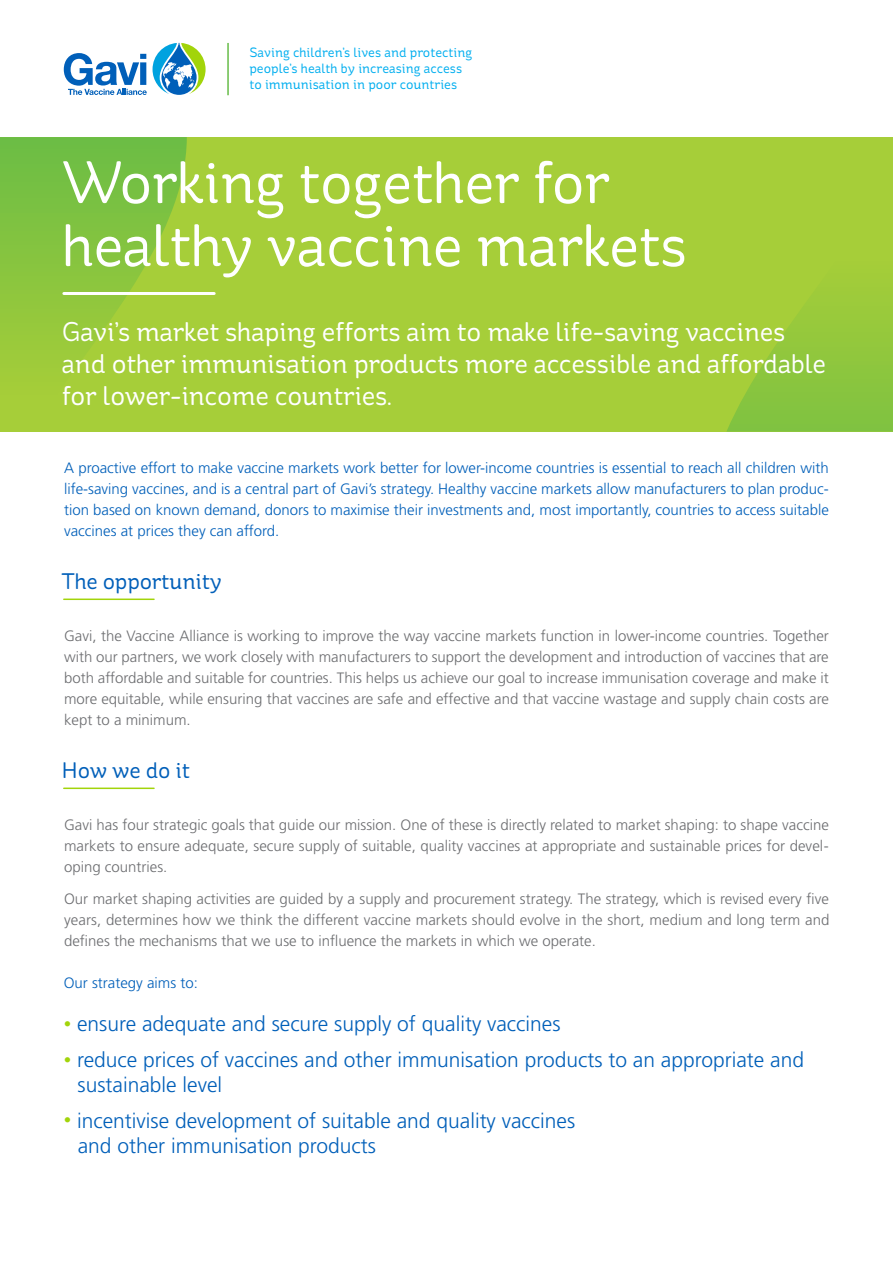
<style>
.page{position:relative;width:893px;height:1263px;background:#fff}
.page>*{position:absolute;margin:0;border:0;box-sizing:border-box;transform-origin:0 0}
.t1{font:60px/63px "St Ryde";letter-spacing:-.01em;color:#fff}
.t2{font:27px/32.4px "St Ryde";letter-spacing:-.01em;color:#fff}
.t3{font:22.5px "St Ryde";letter-spacing:-.01em;color:#005fb9}
.t4{font:300 21px "Frutiger LT Std";color:#005fb9}
.t5{font:300 15px/21px "Frutiger LT Std";color:#6c6d70;text-align:justify}
.t6{font:300 15px/21px "Frutiger LT Std";color:#005fb9;text-align:justify}
.t7{font:13.5px "St Ryde";color:#00aeef}
.s1{font-weight:700;font-size:15px;color:#a2d40a}
</style>
<div class="page">
<hr style="left:227px;top:43px;width:2px;height:52px;background:#67bc48">
<svg style="left:64px;top:53px;width:83px;height:42px"></svg>
<svg style="left:153px;top:43px;width:53px;height:52px"></svg>
<div style="left:0;top:137px;width:893px;height:295px;background:#a6ce39"></div>
<svg style="left:0;top:137px;width:187px;height:213px"></svg>
<svg style="left:727px;top:306px;width:166px;height:126px"></svg>
<hr style="left:64px;top:292px;width:150px;height:3px;background:#fff">
<hr style="left:64px;top:598px;width:90px;height:2px;background:#a2d40a">
<hr style="left:64px;top:787px;width:90px;height:2px;background:#a2d40a">
<p class="t7" style="left:249px;top:44px;width:224px">Saving children’s lives and protecting</p>
<p class="t7" style="left:249px;top:60px;width:214px">people’s health by increasing access</p>
<p class="t7" style="left:249px;top:76px;width:209px">to immunisation in poor countries</p>
<p class="t1" style="left:62px;top:151px;width:627px">Working together for healthy vaccine markets</p>
<p class="t2" style="left:62px;top:315px;width:766px">Gavi’s market shaping efforts aim to make life-saving vaccines and other immunisation products more accessible and affordable for lower-income countries.</p>
<p class="t6" style="left:64px;top:458px;width:766px">A proactive effort to make vaccine markets work better for lower-income countries is essential to reach all children with life-saving vaccines, and is a central part of Gavi’s strategy. Healthy vaccine markets allow manufacturers to plan produc&shy;tion based on known demand, donors to maximise their investments and, most importantly, countries to access suitable vaccines at prices they can afford.</p>
<p class="t3" style="left:61px;top:568px;width:162px">The opportunity</p>
<p class="t5" style="left:64px;top:626px;width:766px">Gavi, the Vaccine Alliance is working to improve the way vaccine markets function in lower-income countries. Together with our partners, we work closely with manufacturers to support the development and introduction of vaccines that are both affordable and suitable for countries. This helps us achieve our goal to increase immunisation coverage and make it more equitable, while ensuring that vaccines are safe and effective and that vaccine wastage and supply chain costs are kept to a minimum.</p>
<p class="t3" style="left:61px;top:757px;width:130px">How we do it</p>
<p class="t5" style="left:64px;top:815px;width:766px">Gavi has four strategic goals that guide our mission. One of these is directly related to market shaping: to shape vaccine markets to ensure adequate, secure supply of suitable, quality vaccines at appropriate and sustainable prices for devel&shy;oping countries.</p>
<p class="t5" style="left:64px;top:888px;width:767px">Our market shaping activities are guided by a supply and procurement strategy. The strategy, which is revised every five years, determines how we think the different vaccine markets should evolve in the short, medium and long term and defines the mechanisms that we use to influence the markets in which we operate.</p>
<p class="t6" style="left:64px;top:972px;width:136px">Our strategy aims to:</p>
<p class="t4" style="left:64px;top:1012px;width:498px"><span class="s1">•</span> ensure adequate and secure supply of quality vaccines</p>
<p class="t4" style="left:64px;top:1047px;width:742px"><span class="s1">•</span> reduce prices of vaccines and other immunisation products to an appropriate and</p>
<p class="t4" style="left:78px;top:1073px;width:146px">sustainable level</p>
<p class="t4" style="left:64px;top:1108px;width:513px"><span class="s1">•</span> incentivise development of suitable and quality vaccines</p>
<p class="t4" style="left:78px;top:1134px;width:300px">and other immunisation products</p>
</div>
